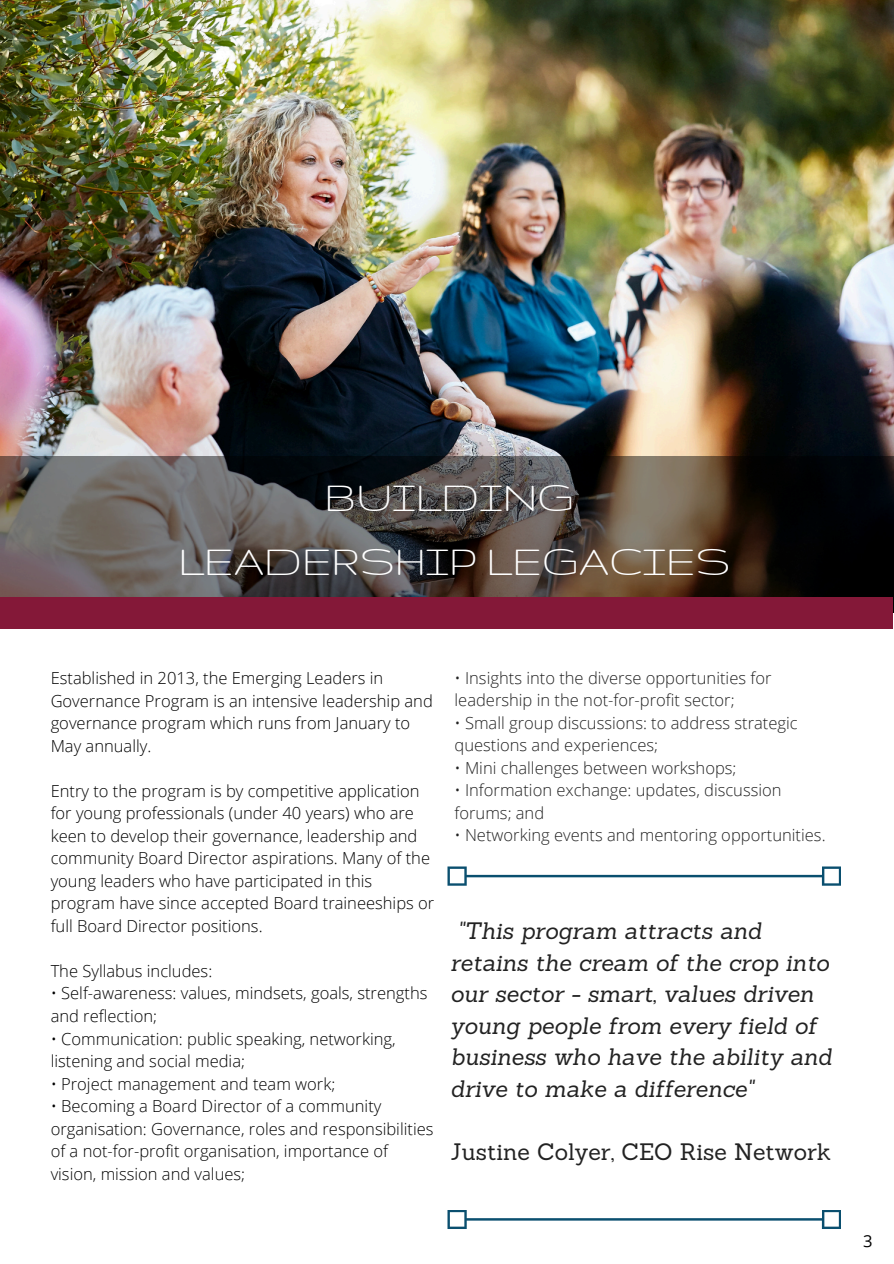
<style>
.page{position:relative;width:894px;height:1264px;background:#fff}
.page>*{position:absolute;margin:0;border:0;box-sizing:border-box;transform-origin:0 0}
.t1{font:46.35px/64.2px "Gruppo";color:#fff;text-align:center}
.t2{font:italic 23.1px/31.5px "Sanchez";color:#222}
.t3{font:23.1px "Sanchez";color:#222}
.t4{font:300 16.5px/22.5px "Open Sans";color:#000}
.t5{font:300 16.5px/22.5px "Open Sans";color:#222}
.t6{font:16.5px "Open Sans";color:#000}
</style>
<div class="page">
<svg style="left:447px;top:866px;width:394px;height:19px"></svg>
<svg style="left:447px;top:1210px;width:394px;height:18px"></svg>
<img style="left:0;top:0;width:893px;height:456px">
<svg style="left:0;top:456px;width:893px;height:141px;background:#4a433f"></svg>
<div style="left:0;top:597px;width:893px;height:31px;background:#841838"></div>
<p class="t1" style="left:178px;top:464px;width:553px">BUILDING<br>LEADERSHIP LEGACIES</p>
<h1 class="t4" style="left:51px;top:666px;width:383px">Established in 2013, the Emerging Leaders in Governance Program is an intensive leadership and governance program which runs from January to May annually.</h1>
<p class="t4" style="left:51px;top:779px;width:385px">Entry to the program is by competitive application for young professionals (under 40 years) who are keen to develop their governance, leadership and community Board Director aspirations. Many of the young leaders who have participated in this program have since accepted Board traineeships or full Board Director positions.</p>
<p class="t4" style="left:51px;top:959px;width:163px">The Syllabus includes:</p>
<p class="t4" style="left:51px;top:981px;width:378px">• Self-awareness: values, mindsets, goals, strengths and reflection;</p>
<p class="t4" style="left:51px;top:1026px;width:346px">• Communication: public speaking, networking, listening and social media;</p>
<p class="t4" style="left:51px;top:1071px;width:286px">• Project management and team work;</p>
<p class="t4" style="left:51px;top:1094px;width:384px">• Becoming a Board Director of a community organisation: Governance, roles and responsibilities of a not-for-profit organisation, importance of vision, mission and values;</p>
<p class="t5" style="left:454px;top:666px;width:318px">• Insights into the diverse opportunities for leadership in the not-for-profit sector;</p>
<p class="t5" style="left:454px;top:711px;width:344px">• Small group discussions: to address strategic questions and experiences;</p>
<p class="t5" style="left:454px;top:756px;width:283px">• Mini challenges between workshops;</p>
<p class="t5" style="left:454px;top:778px;width:328px">• Information exchange: updates, discussion forums; and</p>
<p class="t5" style="left:454px;top:823px;width:372px">• Networking events and mentoring opportunities.</p>
<p class="t2" style="left:450px;top:914px;width:383px;text-indent:7px">"This program attracts and retains the cream of the crop into our sector - smart, values driven young people from every field of business who have the ability and drive to make a difference"</p>
<h2 class="t3" style="left:450px;top:1136px;width:382px">Justine Colyer, CEO Rise Network</h2>
<h2 class="t6" style="left:863px;top:1229px;width:11px">3</h2>
</div>
